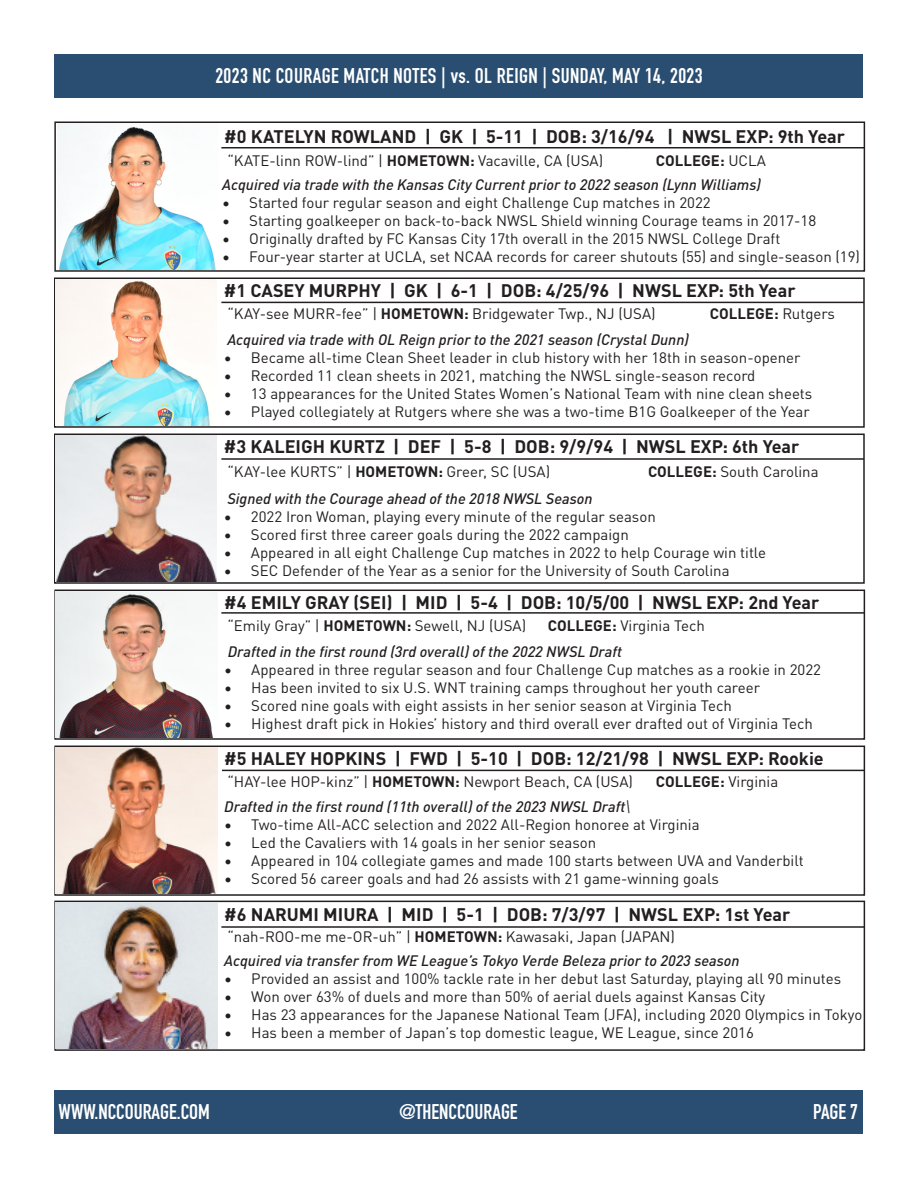
<style>
.page{position:relative;width:918px;height:1188px;background:#fff}
.page>*{position:absolute;margin:0;border:0;box-sizing:border-box;transform-origin:0 0}
.t1{font:700 21px "DIN Condensed";color:#fff}
.t2{font:700 21px "DIN Condensed";letter-spacing:.02em;color:#fff}
.t3{font:700 18px "DIN Pro";color:#231f20}
.t4{font:15px "DIN Pro";color:#231f20}
.t5{font:italic 500 15px "DIN Pro";color:#231f20}
.t6{font:700 15px "DIN Pro";color:#231f20}
.s1{font-weight:700}
.s2{font-weight:400}
</style>
<div class="page">
<div style="left:55px;top:54px;width:808px;height:44px;background:#2a4e71"></div>
<div style="left:54px;top:122px;width:811px;height:150px;border:2px solid #231f20"></div>
<div style="left:54px;top:278px;width:811px;height:150px;border:2px solid #231f20"></div>
<img style="left:56px;top:280px;width:161px;height:146px">
<div style="left:54px;top:434px;width:811px;height:150px;border:2px solid #231f20"></div>
<img style="left:56px;top:436px;width:161px;height:146px">
<div style="left:54px;top:590px;width:811px;height:150px;border:2px solid #231f20"></div>
<img style="left:56px;top:592px;width:161px;height:146px">
<div style="left:54px;top:746px;width:811px;height:150px;border:2px solid #231f20"></div>
<img style="left:56px;top:748px;width:161px;height:146px">
<div style="left:54px;top:901px;width:811px;height:150px;border:2px solid #231f20"></div>
<img style="left:56px;top:903px;width:161px;height:146px">
<img style="left:57px;top:123px;width:161px;height:146px">
<hr style="left:221px;top:147px;width:643px;height:1px;background:#231f20">
<hr style="left:221px;top:302px;width:643px;height:1px;background:#231f20">
<hr style="left:221px;top:458px;width:643px;height:2px;background:#231f20">
<hr style="left:221px;top:612px;width:643px;height:2px;background:#231f20">
<hr style="left:222px;top:770px;width:643px;height:1px;background:#231f20">
<hr style="left:221px;top:926px;width:643px;height:2px;background:#231f20">
<div style="left:54px;top:1090px;width:808px;height:44px;background:#2a4e71"></div>
<p class="t2" style="left:215px;top:61px;width:489px">2023 NC COURAGE MATCH NOTES | vs. OL REIGN | SUNDAY, MAY 14, 2023</p>
<p class="t3" style="left:224px;top:122px;width:622px">#0 KATELYN ROWLAND | GK | 5-11 | DOB: 3/16/94 | NWSL EXP: 9th Year</p>
<p class="t4" style="left:227px;top:149px;width:377px">“KATE-linn ROW-lind” | <span class="s1">HOMETOWN:</span> Vacaville, CA (USA)</p>
<p class="t6" style="left:656px;top:148px;width:112px">COLLEGE: <span class="s2">UCLA</span></p>
<p class="t5" style="left:222px;top:173px;width:540px">Acquired via trade with the Kansas City Current prior to 2022 season (Lynn Williams)</p>
<p class="t4" style="left:222px;top:191px;width:490px">• Started four regular season and eight Challenge Cup matches in 2022</p>
<p class="t4" style="left:222px;top:209px;width:595px">• Starting goalkeeper on back-to-back NWSL Shield winning Courage teams in 2017-18</p>
<p class="t4" style="left:222px;top:227px;width:560px">• Originally drafted by FC Kansas City 17th overall in the 2015 NWSL College Draft</p>
<p class="t4" style="left:222px;top:245px;width:639px">• Four-year starter at UCLA, set NCAA records for career shutouts (55) and single-season (19)</p>
<p class="t3" style="left:224px;top:277px;width:573px">#1 CASEY MURPHY | GK | 6-1 | DOB: 4/25/96 | NWSL EXP: 5th Year</p>
<p class="t5" style="left:227px;top:328px;width:463px">Acquired via trade with OL Reign prior to the 2021 season (Crystal Dunn)</p>
<p class="t4" style="left:224px;top:346px;width:578px">• Became all-time Clean Sheet leader in club history with her 18th in season-opener</p>
<p class="t4" style="left:224px;top:364px;width:533px">• Recorded 11 clean sheets in 2021, matching the NWSL single-season record</p>
<p class="t4" style="left:224px;top:382px;width:590px">• 13 appearances for the United States Women’s National Team with nine clean sheets</p>
<p class="t4" style="left:224px;top:400px;width:587px">• Played collegiately at Rutgers where she was a two-time B1G Goalkeeper of the Year</p>
<p class="t3" style="left:224px;top:433px;width:577px">#3 KALEIGH KURTZ | DEF | 5-8 | DOB: 9/9/94 | NWSL EXP: 6th Year</p>
<p class="t5" style="left:227px;top:487px;width:367px">Signed with the Courage ahead of the 2018 NWSL Season</p>
<p class="t4" style="left:224px;top:505px;width:433px">• 2022 Iron Woman, playing every minute of the regular season</p>
<p class="t4" style="left:224px;top:523px;width:406px">• Scored first three career goals during the 2022 campaign</p>
<p class="t4" style="left:224px;top:541px;width:544px">• Appeared in all eight Challenge Cup matches in 2022 to help Courage win title</p>
<p class="t4" style="left:224px;top:559px;width:507px">• SEC Defender of the Year as a senior for the University of South Carolina</p>
<p class="t3" style="left:224px;top:589px;width:597px">#4 EMILY GRAY (SEI) | MID | 5-4 | DOB: 10/5/00 | NWSL EXP: 2nd Year</p>
<p class="t5" style="left:228px;top:640px;width:396px">Drafted in the first round (3rd overall) of the 2022 NWSL Draft</p>
<p class="t4" style="left:224px;top:658px;width:598px">• Appeared in three regular season and four Challenge Cup matches as a rookie in 2022</p>
<p class="t4" style="left:224px;top:676px;width:537px">• Has been invited to six U.S. WNT training camps throughout her youth career</p>
<p class="t4" style="left:224px;top:694px;width:509px">• Scored nine goals with eight assists in her senior season at Virginia Tech</p>
<p class="t4" style="left:224px;top:712px;width:590px">• Highest draft pick in Hokies’ history and third overall ever drafted out of Virginia Tech</p>
<p class="t3" style="left:224px;top:745px;width:601px">#5 HALEY HOPKINS | FWD | 5-10 | DOB: 12/21/98 | NWSL EXP: Rookie</p>
<p class="t5" style="left:224px;top:795px;width:408px">Drafted in the first round (11th overall) of the 2023 NWSL Draft<span class="s2">\</span></p>
<p class="t4" style="left:224px;top:813px;width:477px">• Two-time All-ACC selection and 2022 All-Region honoree at Virginia</p>
<p class="t4" style="left:224px;top:831px;width:374px">• Led the Cavaliers with 14 goals in her senior season</p>
<p class="t4" style="left:224px;top:849px;width:581px">• Appeared in 104 collegiate games and made 100 starts between UVA and Vanderbilt</p>
<p class="t4" style="left:224px;top:867px;width:496px">• Scored 56 career goals and had 26 assists with 21 game-winning goals</p>
<p class="t3" style="left:224px;top:900px;width:568px">#6 NARUMI MIURA | MID | 5-1 | DOB: 7/3/97 | NWSL EXP: 1st Year</p>
<p class="t5" style="left:224px;top:949px;width:517px">Acquired via transfer from WE League’s Tokyo Verde Beleza prior to 2023 season</p>
<p class="t4" style="left:224px;top:967px;width:618px">• Provided an assist and 100% tackle rate in her debut last Saturday, playing all 90 minutes</p>
<p class="t4" style="left:224px;top:985px;width:542px">• Won over 63% of duels and more than 50% of aerial duels against Kansas City</p>
<p class="t4" style="left:224px;top:1003px;width:640px">• Has 23 appearances for the Japanese National Team (JFA), including 2020 Olympics in Tokyo</p>
<p class="t4" style="left:224px;top:1021px;width:531px">• Has been a member of Japan’s top domestic league, WE League, since 2016</p>
<p class="t4" style="left:227px;top:302px;width:430px">“KAY-see MURR-fee” | <span class="s1">HOMETOWN:</span> Bridgewater Twp., NJ (USA)</p>
<p class="t6" style="left:710px;top:302px;width:127px">COLLEGE: <span class="s2">Rutgers</span></p>
<p class="t4" style="left:227px;top:460px;width:324px">“KAY-lee KURTS” | <span class="s1">HOMETOWN:</span> Greer, SC (USA)</p>
<p class="t4" style="left:648px;top:460px;width:172px"><span class="s1">COLLEGE:</span> South Carolina</p>
<p class="t4" style="left:227px;top:614px;width:300px">“Emily Gray” | <span class="s1">HOMETOWN:</span> Sewell, NJ (USA)</p>
<p class="t4" style="left:548px;top:614px;width:159px"><span class="s1">COLLEGE:</span> Virginia Tech</p>
<p class="t4" style="left:227px;top:770px;width:407px">“HAY-lee HOP-kinz” | <span class="s1">HOMETOWN:</span> Newport Beach, CA (USA)</p>
<p class="t6" style="left:656px;top:770px;width:124px">COLLEGE: <span class="s2">Virginia</span></p>
<p class="t4" style="left:227px;top:925px;width:449px">“nah-ROO-me me-OR-uh” | <span class="s1">HOMETOWN:</span> Kawasaki, Japan (JAPAN)</p>
<p class="t1" style="left:59px;top:1097px;width:198px">WWW.NORTHCAROLINAFC.COM</p>
<p class="t1" style="left:389px;top:1097px;width:142px">@NORTH AROLINAFC</p>
<p class="t1" style="left:851px;top:1097px;width:9px">2</p>
<p class="t1" style="left:94px;top:1098px;width:117px">.NCCOUR GE.COM</p>
<p class="t1" style="left:399px;top:1098px;width:121px">@THENCCOURAGE</p>
<p class="t1" style="left:813px;top:1098px;width:46px">PAGE 7</p>
</div>
